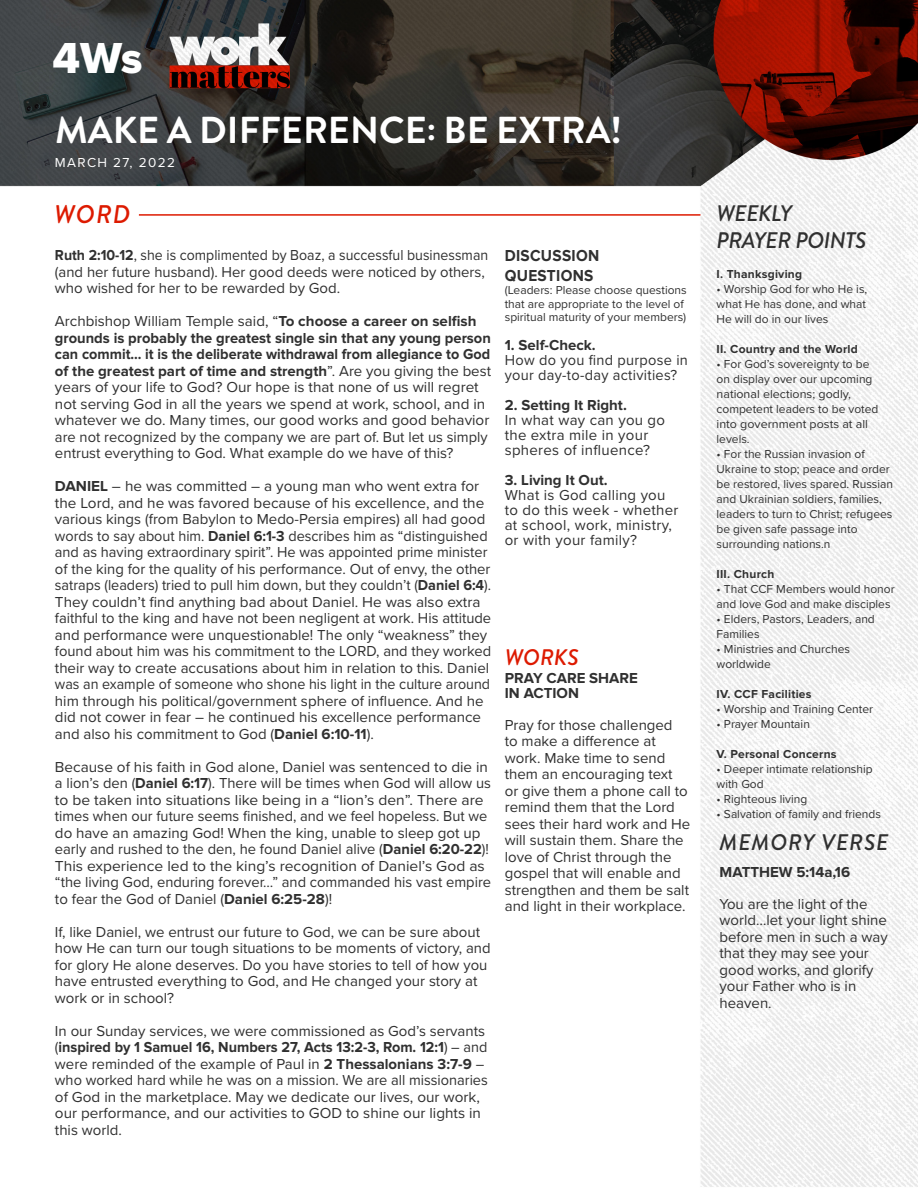
<style>
.page{position:relative;width:918px;height:1188px;background:#fff}
.page>*{position:absolute;margin:0;border:0;box-sizing:border-box;transform-origin:0 0}
.t1{font:45px "Proxima Nova Extrabld";color:#fff}
.t2{font:700 37.5px "Brandon Grotesque";color:#fff}
.t3{font:italic 500 25.5px "Brandon Grotesque";color:#dd1a00}
.t4{font:italic 500 22.5px/27px "Brandon Grotesque";letter-spacing:-.02em;color:#303030}
.t5{font:italic 500 22.5px "Brandon Grotesque";letter-spacing:.04em;color:#303030}
.t6{font:italic 500 22.5px "Brandon Grotesque";color:#dd1a00}
.t7{font:700 16.5px "Proxima Nova";letter-spacing:.02em;color:#303030;scale:.93 1}
.t8{font:15px/16.5px "Proxima Nova";color:#303030}
.t9{font:700 15px "Proxima Nova";color:#303030}
.t10{font:15px/15px "Proxima Nova";letter-spacing:.02em;color:#303030}
.t11{font:15px/16.5px "Proxima Nova";color:#303030;scale:1.04 1}
.t12{font:15px "Proxima Nova";color:#303030;scale:.96 1}
.t13{font:15px "Proxima Nova";color:#303030;scale:.94 1}
.t14{font:700 15px "Proxima Nova";color:#303030;scale:.96 1}
.t15{font:15px "Proxima Nova";color:#303030;scale:.95 1}
.t16{font:13.5px "Proxima Nova";letter-spacing:.1em;color:#fff}
.t17{font:12px/15px "Proxima Nova";color:#303030}
.t18{font:700 12px "Proxima Nova";letter-spacing:.02em;color:#303030}
.s1{font-weight:700}
.s2{font-weight:400}
</style>
<div class="page">
<img style="left:0;top:0;width:918px;height:1187px">
<hr style="left:139px;top:214px;width:561px;height:2px;background:#dd1a00">
<h1 class="t1" style="left:52px;top:32px;width:92px">4Ws</h1>
<p class="t2" style="left:55px;top:104px;width:568px">MAKE A DIFFERENCE: BE EXTRA!</p>
<p class="t16" style="left:55px;top:152px;width:122px">MARCH 27, 2022</p>
<h3 class="t3" style="left:54px;top:196px;width:78px">WORD</h3>
<h3 class="t4" style="left:717px;top:200px;width:152px">WEEKLY<br>PRAYER POINTS</h3>
<p class="t18" style="left:717px;top:268px;width:87px">I. Thanksgiving</p>
<p class="t17" style="left:717px;top:281px;width:152px;text-align:justify">• Worship God for who He is, what He has done, and what He will do in our lives</p>
<p class="t18" style="left:717px;top:343px;width:143px">II. Country and the World</p>
<p class="t17" style="left:717px;top:356px;width:163px">• For God’s sovereignty to be on display over our upcoming national elections; godly, competent leaders to be voted into government posts at all levels.</p>
<p class="t17" style="left:717px;top:446px;width:178px">• For the Russian invasion of<br>Ukraine to stop; peace and order be restored, lives spared. Russian and Ukrainian soldiers, families, leaders to turn to Christ; refugees be given safe passage into surrounding nations.n</p>
<p class="t18" style="left:717px;top:568px;width:59px">III. Church</p>
<p class="t17" style="left:717px;top:581px;width:180px">• That CCF Members would honor and love God and make disciples</p>
<p class="t17" style="left:717px;top:611px;width:160px">• Elders, Pastors, Leaders, and<br>Families</p>
<p class="t17" style="left:717px;top:641px;width:135px">• Ministries and Churches worldwide</p>
<p class="t18" style="left:717px;top:688px;width:97px">IV. CCF Facilities</p>
<p class="t17" style="left:717px;top:701px;width:158px">• Worship and Training Center</p>
<p class="t17" style="left:717px;top:716px;width:95px">• Prayer Mountain</p>
<p class="t18" style="left:717px;top:748px;width:122px">V. Personal Concerns</p>
<p class="t17" style="left:717px;top:761px;width:158px">• Deeper intimate relationship with God</p>
<p class="t17" style="left:717px;top:791px;width:92px">• Righteous living</p>
<p class="t17" style="left:717px;top:806px;width:166px">• Salvation of family and friends</p>
<p class="t7" style="left:505px;top:248px;width:103px">DISCUSSION</p>
<p class="t7" style="left:505px;top:268px;width:97px">QUESTIONS</p>
<p class="t17" style="left:505px;top:283px;width:184px;line-height:13.5px">(Leaders: Please choose questions that are appropriate to the level of spiritual maturity of your members)</p>
<p class="t9" style="left:505px;top:338px;width:93px">1. Self-Check.</p>
<p class="t10" style="left:505px;top:351px;width:185px">How do you find purpose in your day-to-day activities?</p>
<p class="t9" style="left:505px;top:398px;width:124px">2. Setting It Right.</p>
<p class="t10" style="left:505px;top:411px;width:162px">In what way can you go</p>
<p class="t10" style="left:505px;top:426px;width:147px">the extra mile in your spheres of influence?</p>
<p class="t9" style="left:505px;top:473px;width:104px">3. Living It Out.</p>
<p class="t10" style="left:505px;top:486px;width:162px">What is God calling you</p>
<p class="t10" style="left:505px;top:501px;width:175px">to do this week - whether at school, work, ministry,</p>
<p class="t10" style="left:505px;top:531px;width:134px">or with your family?</p>
<p class="t13" style="left:55px;top:244px;width:462px"><span class="s1">Ruth 2:10-12</span>, she is complimented by Boaz, a successful businessman</p>
<p class="t8" style="left:55px;top:263px;width:431px">(and her future husband). Her good deeds were noticed by others,</p>
<p class="t8" style="left:55px;top:279px;width:287px">who wished for her to be rewarded by God.</p>
<p class="t8" style="left:55px;top:312px;width:423px">Archbishop William Temple said, “<span class="s1">To choose a career on selfish</span></p>
<p class="t9" style="left:55px;top:331px;width:437px">grounds is probably the greatest single sin that any young person</p>
<p class="t14" style="left:55px;top:347px;width:455px">can commit… it is the deliberate withdrawal from allegiance to God</p>
<p class="t9" style="left:55px;top:364px;width:438px">of the greatest part of time and strength<span class="s2">”. Are you giving the best</span></p>
<p class="t8" style="left:55px;top:378px;width:425px">years of your life to God? Our hope is that none of us will regret</p>
<p class="t8" style="left:55px;top:395px;width:432px">not serving God in all the years we spend at work, school, and in</p>
<p class="t8" style="left:55px;top:411px;width:436px">whatever we do. Many times, our good works and good behavior</p>
<p class="t8" style="left:55px;top:428px;width:434px">are not recognized by the company we are part of. But let us simply</p>
<p class="t8" style="left:55px;top:444px;width:400px">entrust everything to God. What example do we have of this?</p>
<p class="t8" style="left:55px;top:477px;width:426px"><span class="s1">DANIEL</span> – he was committed – a young man who went extra for</p>
<p class="t8" style="left:55px;top:494px;width:431px">the Lord, and he was favored because of his excellence, and the</p>
<p class="t8" style="left:55px;top:510px;width:432px">various kings (from Babylon to Medo-Persia empires) all had good</p>
<p class="t12" style="left:55px;top:524px;width:452px">words to say about him. <span class="s1">Daniel 6:1-3</span> describes him as “distinguished</p>
<p class="t8" style="left:55px;top:543px;width:434px">and as having extraordinary spirit”. He was appointed prime minister</p>
<p class="t8" style="left:55px;top:560px;width:437px">of the king for the quality of his performance. Out of envy, the other</p>
<p class="t12" style="left:55px;top:574px;width:456px">satraps (leaders) tried to pull him down, but they couldn’t (<span class="s1">Daniel 6:4</span>).</p>
<p class="t8" style="left:55px;top:593px;width:427px">They couldn’t find anything bad about Daniel. He was also extra</p>
<p class="t8" style="left:55px;top:609px;width:438px">faithful to the king and have not been negligent at work. His attitude</p>
<p class="t8" style="left:55px;top:626px;width:434px">and performance were unquestionable! The only “weakness” they</p>
<p class="t8" style="left:55px;top:642px;width:438px">found about him was his commitment to the LORD, and they worked</p>
<p class="t8" style="left:55px;top:659px;width:436px">their way to create accusations about him in relation to this. Daniel</p>
<p class="t15" style="left:55px;top:673px;width:460px">was an example of someone who shone his light in the culture around</p>
<p class="t8" style="left:55px;top:692px;width:430px">him through his political/government sphere of influence. And he</p>
<p class="t8" style="left:55px;top:708px;width:428px">did not cower in fear – he continued his excellence performance</p>
<p class="t8" style="left:55px;top:725px;width:320px">and also his commitment to God (<span class="s1">Daniel 6:10-11</span>).</p>
<p class="t8" style="left:55px;top:758px;width:435px">Because of his faith in God alone, Daniel was sentenced to die in</p>
<p class="t8" style="left:55px;top:774px;width:438px">a lion’s den (<span class="s1">Daniel 6:17</span>). There will be times when God will allow us</p>
<p class="t11" style="left:55px;top:791px;width:414px">to be taken into situations like being in a “lion’s den”. There are</p>
<p class="t8" style="left:55px;top:807px;width:434px">times when our future seems finished, and we feel hopeless. But we</p>
<p class="t8" style="left:55px;top:824px;width:427px">do have an amazing God! When the king, unable to sleep got up</p>
<p class="t8" style="left:55px;top:840px;width:435px">early and rushed to the den, he found Daniel alive (<span class="s1">Daniel 6:20-22</span>)!</p>
<p class="t11" style="left:55px;top:857px;width:421px">This experience led to the king’s recognition of Daniel’s God as “the living God, enduring forever…” and commanded his vast empire</p>
<p class="t8" style="left:55px;top:890px;width:279px">to fear the God of Daniel (<span class="s1">Daniel 6:25-28</span>)!</p>
<p class="t8" style="left:55px;top:923px;width:427px">If, like Daniel, we entrust our future to God, we can be sure about</p>
<p class="t8" style="left:55px;top:939px;width:437px">how He can turn our tough situations to be moments of victory, and</p>
<p class="t8" style="left:55px;top:956px;width:434px">for glory He alone deserves. Do you have stories to tell of how you</p>
<p class="t8" style="left:55px;top:972px;width:424px">have entrusted everything to God, and He changed your story at</p>
<p class="t8" style="left:55px;top:989px;width:121px">work or in school?</p>
<p class="t8" style="left:55px;top:1022px;width:434px">In our Sunday services, we were commissioned as God’s servants (<span class="s1">inspired by 1 Samuel 16, Numbers 27, Acts 13:2-3, Rom. 12:1</span>) – and were reminded of the example of Paul in <span class="s1">2 Thessalonians 3:7-9</span> –</p>
<p class="t8" style="left:55px;top:1071px;width:434px">who worked hard while he was on a mission. We are all missionaries</p>
<p class="t8" style="left:55px;top:1088px;width:428px;text-align:justify">of God in the marketplace. May we dedicate our lives, our work, our performance, and our activities to GOD to shine our lights in this world.</p>
<p class="t6" style="left:505px;top:642px;width:75px">WORKS</p>
<p class="t9" style="left:505px;top:671px;width:135px">PRAY CARE SHARE</p>
<p class="t9" style="left:505px;top:686px;width:76px">IN ACTION</p>
<p class="t8" style="left:505px;top:716px;width:187px">Pray for those challenged<br>to make a difference at work. Make time to send them an encouraging text<br>or give them a phone call to remind them that the Lord sees their hard work and He will sustain them. Share the love of Christ through the gospel that will enable and strengthen and them be salt and light in their workplace.</p>
<p class="t5" style="left:720px;top:826px;width:171px">MEMORY VERSE</p>
<p class="t9" style="left:720px;top:866px;width:132px">MATTHEW 5:14a,16</p>
<p class="t8" style="left:720px;top:895px;width:170px">You are the light of the world…let your light shine before men in such a way that they may see your good works, and glorify</p>
<p class="t8" style="left:720px;top:978px;width:138px">your Father who is in heaven.</p>
</div>
